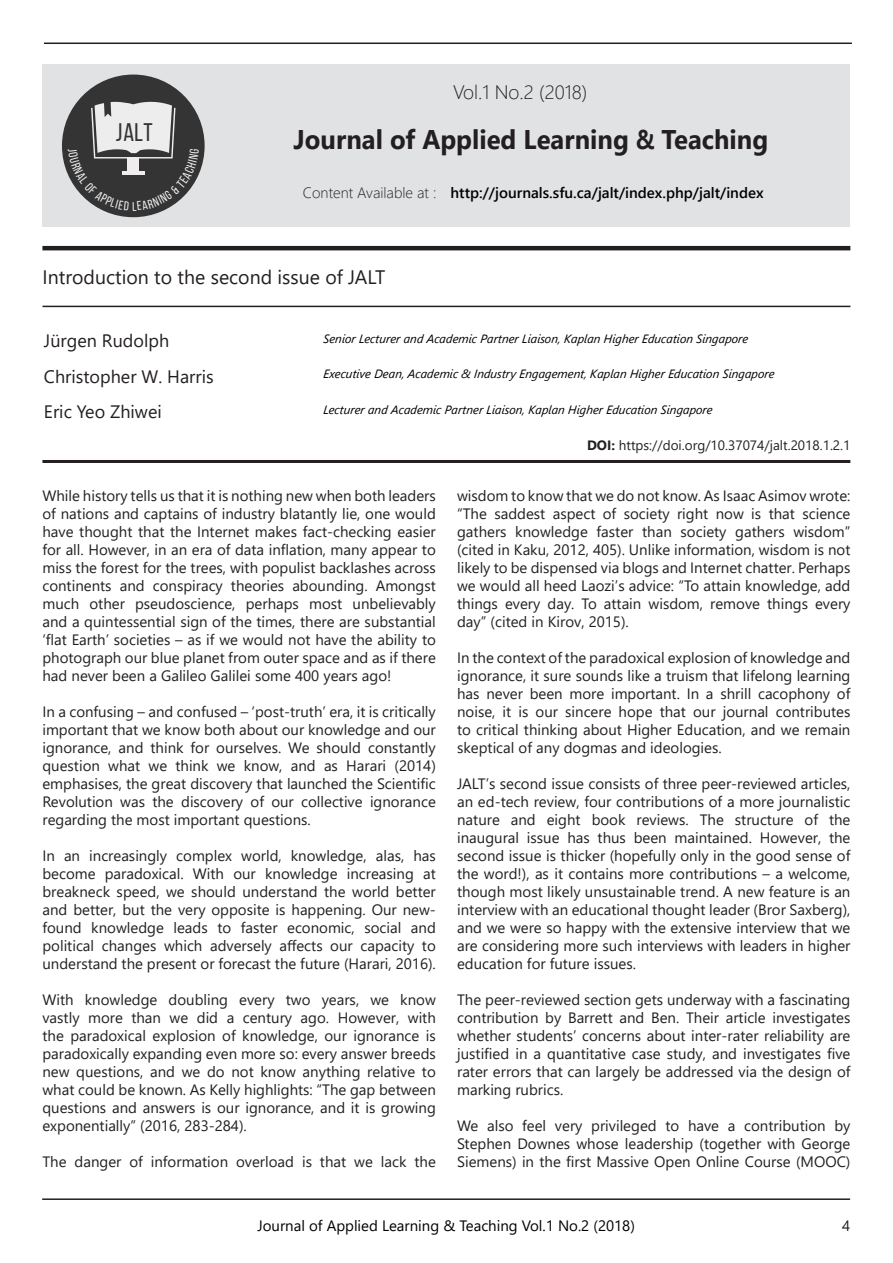
<style>
.page{position:relative;width:893px;height:1263px;background:#fff}
.page>*{position:absolute;margin:0;border:0;box-sizing:border-box;transform-origin:0 0}
.t1{font:700 27px "Segoe UI";color:#231f20;scale:.95 1}
.t2{font:25.5px "Bebas Neue";color:#343434}
.t3{font:19.5px "Segoe UI";color:#231f20}
.t4{font:300 19.5px "Segoe UI";color:#231f20}
.t5{font:18px "Segoe UI";color:#231f20}
.t6{font:15px/18px "Segoe UI";color:#231f20;text-align:justify}
.t7{font:15px "Segoe UI";color:#000}
.t8{font:600 15px "Segoe UI";color:#000}
.t9{font:300 15px "Segoe UI";color:#231f20}
.t10{font:13.5px "Segoe UI";color:#231f20}
.t11{font:italic 12px "Segoe UI";color:#000}
.s1{font-weight:700}
</style>
<div class="page">
<hr style="left:42px;top:1198px;width:808px;height:2px;background:#231f20">
<hr style="left:43px;top:306px;width:807px;height:1px;background:#231f20">
<hr style="left:42px;top:460px;width:808px;height:3px;background:#231f20">
<hr style="left:42px;top:246px;width:808px;height:4px;background:#231f20">
<div style="left:43px;top:64px;width:807px;height:163px;background:#e1e2e4"></div>
<hr style="left:44px;top:43px;width:808px;height:1px;background:#231f20">
<div style="left:62px;top:75px;width:143px;height:142px;background:#343434;border-radius:50%"></div>
<svg style="left:68px;top:101px;width:131px;height:110px"></svg>
<p class="t2" style="left:116px;top:118px;width:38px">JALT</p>
<p class="t4" style="left:453px;top:74px;width:136px">Vol.1 No.2 (2018)</p>
<p class="t1" style="left:294px;top:114px;width:501px">Journal of Applied Learning &amp; Teaching</p>
<p class="t9" style="left:303px;top:179px;width:135px">Content Available at :</p>
<p class="t8" style="left:450px;top:179px;width:315px">http://journals.sfu.ca/jalt/index.php/jalt/index</p>
<p class="t3" style="left:43px;top:259px;width:344px">Introduction to the second issue of JALT</p>
<p class="t5" style="left:44px;top:324px;width:127px">Jürgen Rudolph</p>
<p class="t11" style="left:323px;top:327px;width:428px">Senior Lecturer and Academic Partner Liaison, Kaplan Higher Education Singapore</p>
<p class="t5" style="left:44px;top:359px;width:171px">Christopher W. Harris</p>
<p class="t5" style="left:44px;top:395px;width:119px">Eric Yeo Zhiwei</p>
<p class="t11" style="left:323px;top:363px;width:454px">Executive Dean, Academic &amp; Industry Engagement, Kaplan Higher Education Singapore</p>
<p class="t11" style="left:323px;top:398px;width:392px">Lecturer and Academic Partner Liaison, Kaplan Higher Education Singapore</p>
<p class="t10" style="left:587px;top:432px;width:265px"><span class="s1">DOI:</span> https://doi.org/10.37074/jalt.2018.1.2.1</p>
<p class="t6" style="left:42px;top:485px;width:395px">While history tells us that it is nothing new when both leaders of nations and captains of industry blatantly lie, one would have thought that the Internet makes fact-checking easier for all. However, in an era of data inflation, many appear to miss the forest for the trees, with populist backlashes across continents and conspiracy theories abounding. Amongst much other pseudoscience, perhaps most unbelievably and a quintessential sign of the times, there are substantial ‘flat Earth’ societies – as if we would not have the ability to photograph our blue planet from outer space and as if there had never been a Galileo Galilei some 400 years ago!</p>
<p class="t6" style="left:42px;top:701px;width:395px">In a confusing – and confused – ‘post-truth’ era, it is critically important that we know both about our knowledge and our ignorance, and think for ourselves. We should constantly question what we think we know, and as Harari (2014) emphasises, the great discovery that launched the Scientific Revolution was the discovery of our collective ignorance regarding the most important questions.</p>
<p class="t6" style="left:42px;top:845px;width:395px">In an increasingly complex world, knowledge, alas, has become paradoxical. With our knowledge increasing at breakneck speed, we should understand the world better and better, but the very opposite is happening. Our new&shy;found knowledge leads to faster economic, social and political changes which adversely affects our capacity to understand the present or forecast the future (Harari, 2016).</p>
<p class="t6" style="left:42px;top:989px;width:395px">With knowledge doubling every two years, we know vastly more than we did a century ago. However, with the paradoxical explosion of knowledge, our ignorance is paradoxically expanding even more so: every answer breeds new questions, and we do not know anything relative to what could be known. As Kelly highlights: “The gap between questions and answers is our ignorance, and it is growing exponentially” (2016, 283-284).</p>
<p class="t6" style="left:42px;top:1151px;width:395px">The danger of information overload is that we lack the</p>
<p class="t6" style="left:457px;top:485px;width:395px">wisdom to know that we do not know. As Isaac Asimov wrote: “The saddest aspect of society right now is that science gathers knowledge faster than society gathers wisdom” (cited in Kaku, 2012, 405). Unlike information, wisdom is not likely to be dispensed via blogs and Internet chatter. Perhaps we would all heed Laozi’s advice: “To attain knowledge, add things every day. To attain wisdom, remove things every day” (cited in Kirov, 2015).</p>
<p class="t6" style="left:457px;top:647px;width:395px">In the context of the paradoxical explosion of knowledge and ignorance, it sure sounds like a truism that lifelong learning has never been more important. In a shrill cacophony of noise, it is our sincere hope that our journal contributes to critical thinking about Higher Education, and we remain skeptical of any dogmas and ideologies.</p>
<p class="t6" style="left:457px;top:773px;width:395px">JALT’s second issue consists of three peer-reviewed articles, an ed-tech review, four contributions of a more journalistic nature and eight book reviews. The structure of the inaugural issue has thus been maintained. However, the second issue is thicker (hopefully only in the good sense of the word!), as it contains more contributions – a welcome, though most likely unsustainable trend. A new feature is an interview with an educational thought leader (Bror Saxberg), and we were so happy with the extensive interview that we are considering more such interviews with leaders in higher education for future issues.</p>
<p class="t6" style="left:457px;top:989px;width:395px">The peer-reviewed section gets underway with a fascinating contribution by Barrett and Ben. Their article investigates whether students’ concerns about inter-rater reliability are justified in a quantitative case study, and investigates five rater errors that can largely be addressed via the design of marking rubrics.</p>
<p class="t6" style="left:457px;top:1115px;width:395px">We also feel very privileged to have a contribution by Stephen Downes whose leadership (together with George Siemens) in the first Massive Open Online Course (MOOC)</p>
<p class="t7" style="left:257px;top:1211px;width:379px">Journal of Applied Learning &amp; Teaching Vol.1 No.2 (2018)</p>
<p class="t6" style="left:842px;top:1215px;width:10px">4</p>
</div>
